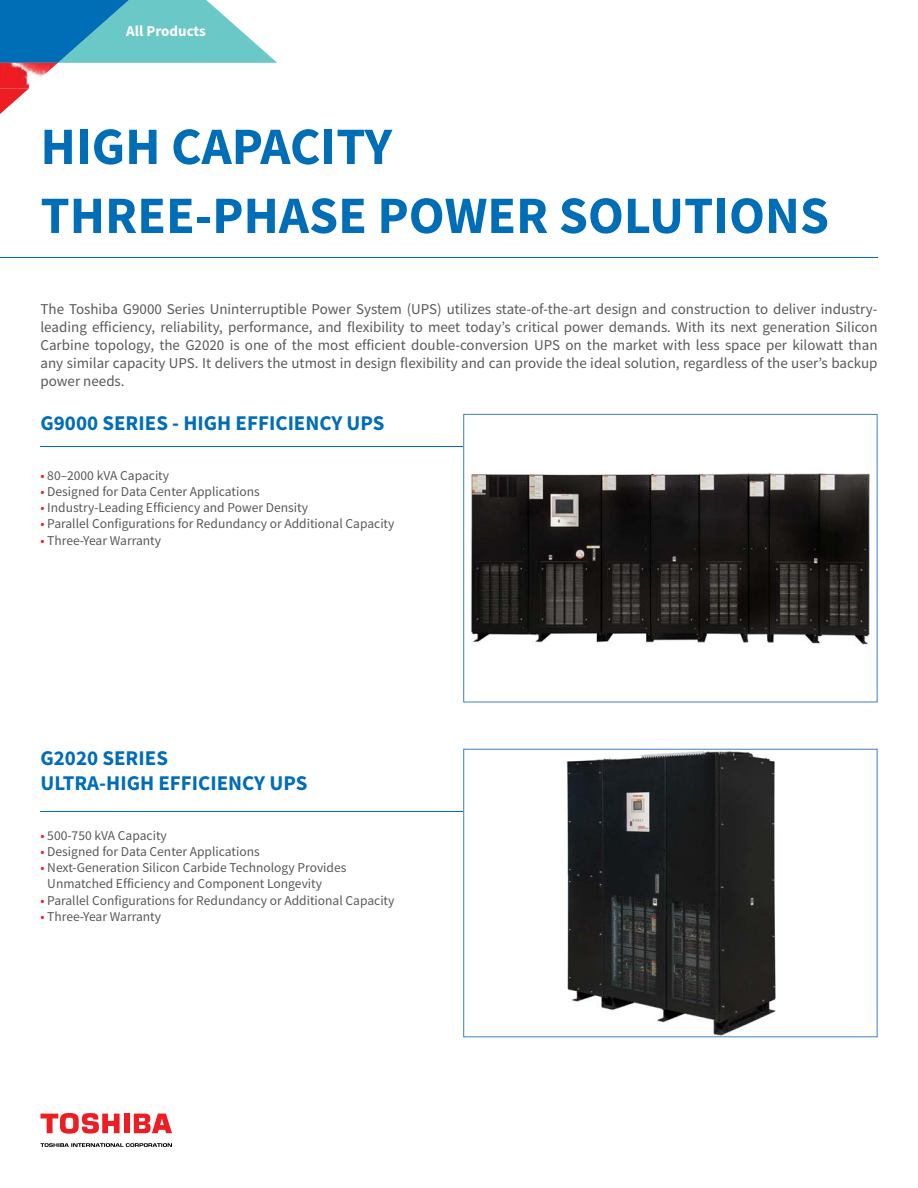
<style>
.page{position:relative;width:918px;height:1188px;background:#fff}
.page>*{position:absolute;margin:0;border:0;box-sizing:border-box;transform-origin:0 0}
.t1{font:700 52.5px/69px "Toshiba Sans";color:#006db7}
.t2{font:700 21px/25.2px "Toshiba Sans";color:#006db7}
.t3{font:15px/18px "Toshiba Sans";color:#58595b;text-align:justify}
.t4{font:700 15px "Toshiba Sans";color:#fff}
.t5{font:13.5px/16.2px "Toshiba Sans";color:#58595b}
.s1{color:#ed1d24}
</style>
<div class="page">
<svg style="left:40px;top:1113px;width:80px;height:21px"></svg>
<div style="left:124px;top:1113px;width:5px;height:20px;background:#ed1d24"></div>
<svg style="left:134px;top:1114px;width:38px;height:19px"></svg>
<svg style="left:40px;top:1143px;width:132px;height:4px"></svg>
<svg style="left:0;top:0;width:277px;height:63px;background:#59b1c8"></svg>
<img style="left:0;top:63px;width:58px;height:25px">
<img style="left:0;top:88px;width:29px;height:26px">
<hr style="left:0;top:257px;width:878px;height:1px;background:#006db7">
<hr style="left:40px;top:446px;width:423px;height:1px;background:#006db7">
<hr style="left:40px;top:811px;width:423px;height:1px;background:#006db7">
<img style="left:469px;top:473px;width:402px;height:172px">
<div style="left:463px;top:414px;width:415px;height:288px;border:1px solid #3f80c2"></div>
<img style="left:566px;top:751px;width:210px;height:284px">
<div style="left:463px;top:749px;width:415px;height:288px;border:1px solid #3f80c2"></div>
<p class="t4" style="left:126px;top:21px;width:81px">All Products</p>
<h1 class="t1" style="left:40px;top:111px;width:790px">HIGH CAPACITY<br>THREE-PHASE POWER SOLUTIONS</h1>
<p class="t3" style="left:40px;top:299px;width:839px">The Toshiba G9000 Series Uninterruptible Power System (UPS) utilizes state-of-the-art design and construction to deliver industry&shy;leading efficiency, reliability, performance, and flexibility to meet today’s critical power demands. With its next generation Silicon Carbine topology, the G2020 is one of the most efficient double-conversion UPS on the market with less space per kilowatt than any similar capacity UPS. It delivers the utmost in design flexibility and can provide the ideal solution, regardless of the user’s backup power needs.</p>
<h2 class="t2" style="left:40px;top:410px;width:346px">G9000 SERIES - HIGH EFFICIENCY UPS</h2>
<p class="t5" style="left:40px;top:467px;width:130px"><span class="s1">•</span> 80–2000 kVA Capacity</p>
<p class="t5" style="left:40px;top:483px;width:221px"><span class="s1">•</span> Designed for Data Center Applications</p>
<p class="t5" style="left:40px;top:499px;width:269px"><span class="s1">•</span> Industry-Leading Efficiency and Power Density</p>
<p class="t5" style="left:40px;top:516px;width:356px"><span class="s1">•</span> Parallel Configurations for Redundancy or Additional Capacity</p>
<p class="t5" style="left:40px;top:532px;width:122px"><span class="s1">•</span> Three-Year Warranty</p>
<h2 class="t2" style="left:40px;top:745px;width:268px">G2020 SERIES<br>ULTRA-HIGH EFFICIENCY UPS</h2>
<p class="t5" style="left:40px;top:827px;width:128px"><span class="s1">•</span> 500-750 kVA Capacity</p>
<p class="t5" style="left:40px;top:843px;width:221px"><span class="s1">•</span> Designed for Data Center Applications</p>
<p class="t5" style="left:47px;top:859px;width:301px;text-indent:-7px"><span class="s1">•</span> Next-Generation Silicon Carbide Technology Provides<br>Unmatched Efficiency and Component Longevity</p>
<p class="t5" style="left:40px;top:892px;width:356px"><span class="s1">•</span> Parallel Configurations for Redundancy or Additional Capacity</p>
<p class="t5" style="left:40px;top:908px;width:122px"><span class="s1">•</span> Three-Year Warranty</p>
</div>
